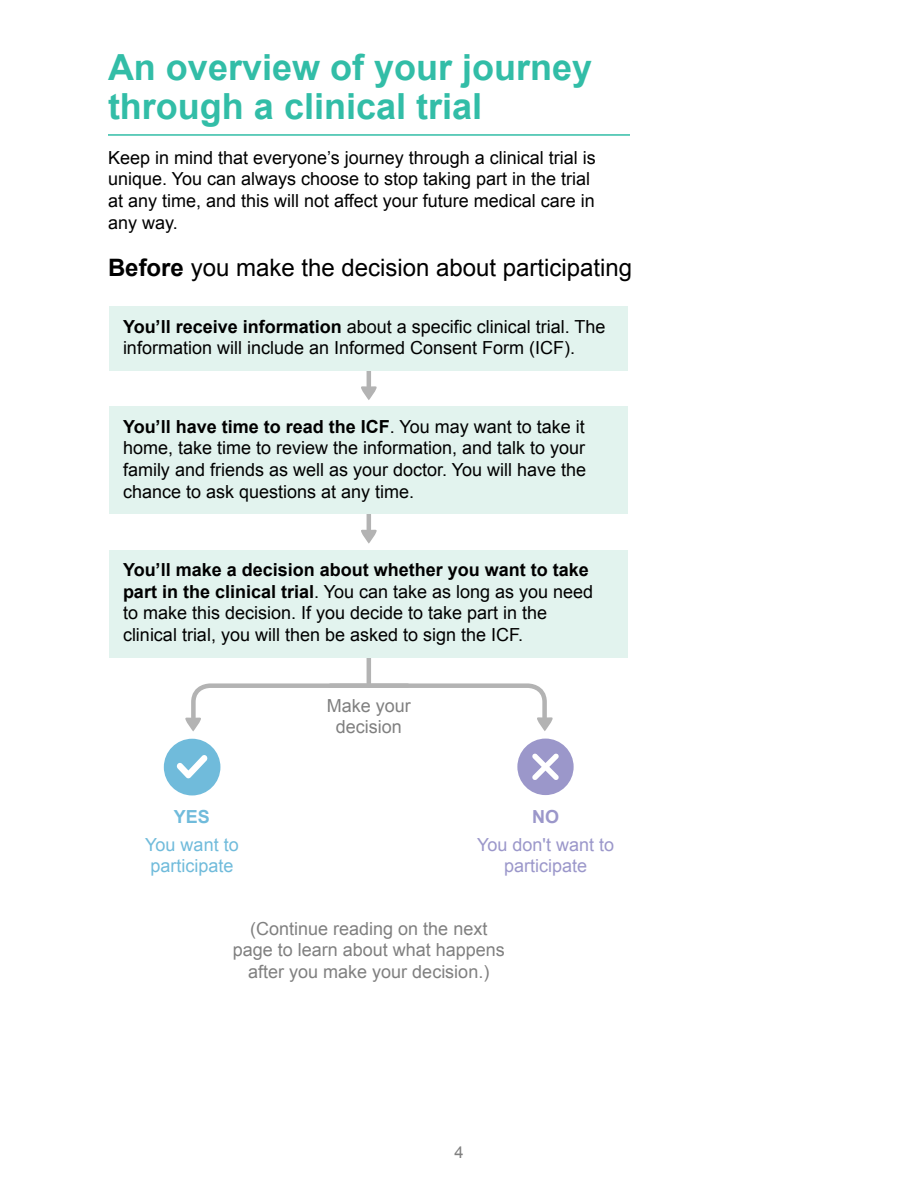
<style>
.page{position:relative;width:918px;height:1188px;background:#fff}
.page>*{position:absolute;margin:0;border:0;box-sizing:border-box;transform-origin:0 0}
.t1{font:700 36px/39px "Arial";color:#32bda7}
.t2{font:24px "Arial";color:#000}
.t3{font:18px/21.6px "Arial";color:#000}
.t4{font:18px/21.6px "Arial";color:#808080;text-align:center}
.t5{font:18px/21.6px "Arial";color:#9b97ca;text-align:center}
.t6{font:18px/21.6px "Arial";color:#70bbdb}
.t7{font:700 18px "Arial";color:#70bbdb}
.t8{font:700 18px "Arial";color:#9b97ca}
.t9{font:16.5px "Arial";color:#808080}
.s1{font-weight:700}
</style>
<div class="page">
<hr style="left:108px;top:134px;width:522px;height:2px;background:#32bda7">
<hr style="left:367px;top:339px;width:4px;height:52px;background:#b3b3b3">
<svg style="left:361px;top:386px;width:16px;height:14px"></svg>
<hr style="left:367px;top:510px;width:4px;height:24px;background:#b3b3b3">
<svg style="left:361px;top:529px;width:16px;height:15px"></svg>
<hr style="left:367px;top:645px;width:4px;height:38px;background:#b3b3b3">
<div style="left:110px;top:550px;width:518px;height:108px;background:#e2f3ee"></div>
<div style="left:110px;top:406px;width:518px;height:108px;background:#e2f3ee"></div>
<div style="left:110px;top:306px;width:518px;height:65px;background:#e2f3ee"></div>
<svg style="left:185px;top:681px;width:368px;height:50px"></svg>
<svg style="left:514px;top:736px;width:63px;height:62px;background:#a9a5d1"></svg>
<div style="left:511px;top:733px;width:69px;height:68px;border:6px solid #fff;border-radius:50%"></div>
<svg style="left:532px;top:753px;width:27px;height:27px"></svg>
<div style="left:161px;top:736px;width:62px;height:62px;background:#70bbdb;border-radius:50%"></div>
<div style="left:158px;top:733px;width:68px;height:68px;border:6px solid #fff;border-radius:50%"></div>
<svg style="left:177px;top:755px;width:30px;height:23px"></svg>
<h1 class="t1" style="left:108px;top:48px;width:486px">An overview of your journey through a clinical trial</h1>
<p class="t3" style="left:108px;top:147px;width:489px">Keep in mind that everyone’s journey through a clinical trial is unique. You can always choose to stop taking part in the trial at any time, and this will not affect your future medical care in any way.</p>
<h2 class="t2" style="left:108px;top:251px;width:526px"><span class="s1">Before</span> you make the decision about participating</h2>
<p class="t3" style="left:123px;top:315px;width:484px"><span class="s1">You’ll receive information</span> about a specific clinical trial. The information will include an Informed Consent Form (ICF).</p>
<p class="t3" style="left:123px;top:416px;width:465px;text-align:justify"><span class="s1">You’ll have time to read the ICF</span>. You may want to take it home, take time to review the information, and talk to your family and friends as well as your doctor. You will have the chance to ask questions at any time.</p>
<p class="t3" style="left:123px;top:559px;width:472px"><span class="s1">You’ll make a decision about whether you want to take part in the clinical trial</span>. You can take as long as you need to make this decision. If you decide to take part in the clinical trial, you will then be asked to sign the ICF.</p>
<p class="t7" style="left:174px;top:804px;width:38px">YES</p>
<p class="t6" style="left:145px;top:834px;width:95px">You want to participate</p>
<p class="t4" style="left:327px;top:694px;width:86px">Make your decision</p>
<p class="t8" style="left:532px;top:804px;width:28px">NO</p>
<p class="t5" style="left:477px;top:834px;width:138px">You don't want to participate</p>
<p class="t4" style="left:233px;top:917px;width:274px">(Continue reading on the next page to learn about what happens after you make your decision.)</p>
<p class="t9" style="left:454px;top:1141px;width:11px">4</p>
</div>
